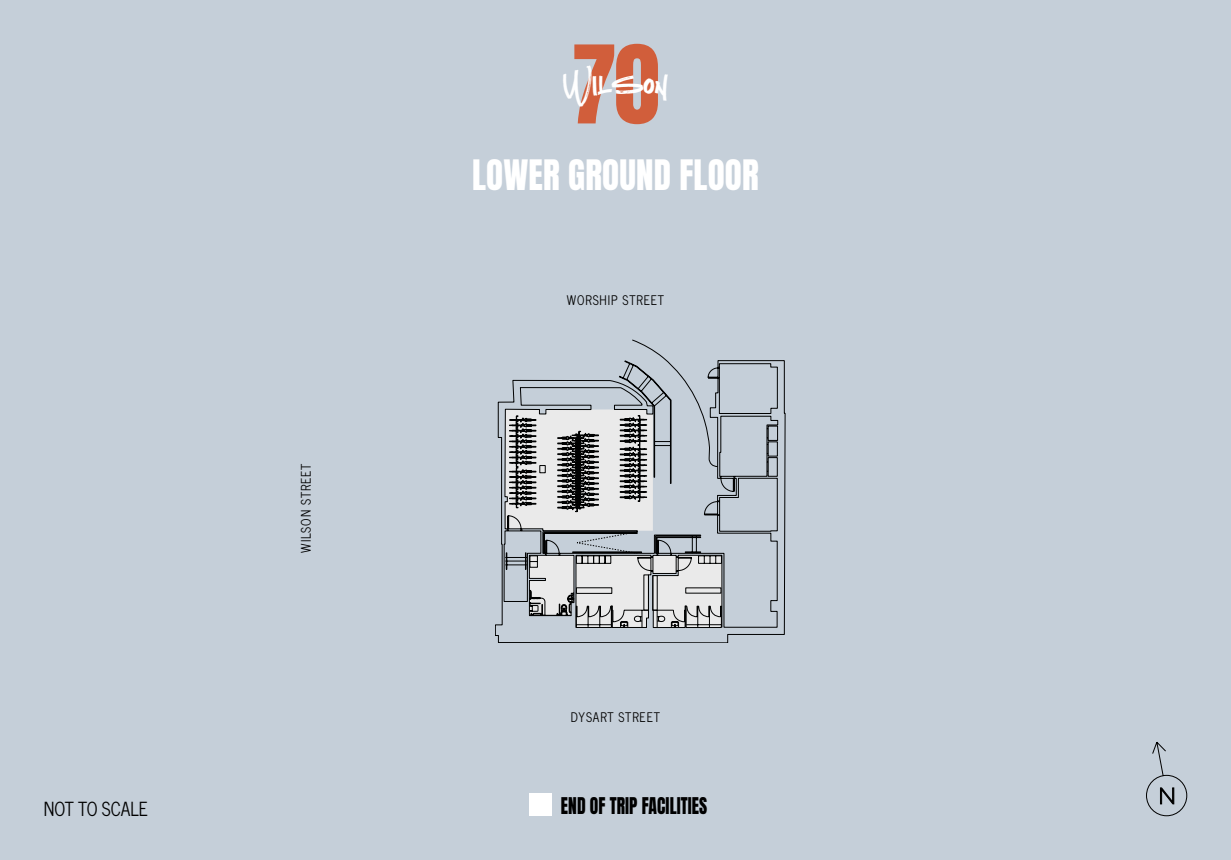
<style>
.page{position:relative;width:1231px;height:860px;background:#fff}
.page>*{position:absolute;margin:0;border:0;box-sizing:border-box;transform-origin:0 0}
.t1{font:39.73px "Network";color:#fff}
.t2{font:35px "Anton";letter-spacing:.005em;color:#fff}
.t3{font:300 22.84px "Gotham";color:#000}
.t4{font:19.25px "Anton";letter-spacing:.005em;color:#000;scale:.91 1}
.t5{font:19.25px "News Cycle";color:#000;scale:.91 1}
.t6{font:13.12px "News Cycle";letter-spacing:.075em;color:#000;scale:.91 1}
</style>
<div class="page">
<div style="left:0;top:0;width:1230px;height:859px;background:#c5cfd9"></div>
<svg style="left:495px;top:360px;width:290px;height:282px"></svg>
<svg style="left:722px;top:360px;width:46px;height:211px"></svg>
<svg style="left:505px;top:340px;width:217px;height:287px"></svg>
<svg style="left:1146px;top:742px;width:41px;height:74px"></svg>
<div style="left:529px;top:793px;width:23px;height:23px;background:#fff"></div>
<svg style="left:574px;top:44px;width:84px;height:80px"></svg>
<h1 class="t1" style="left:562px;top:58px;width:108px">Wilson</h1>
<h2 class="t2" style="left:472px;top:158px;width:288px">LOWER GROUND FLOOR</h2>
<p class="t6" style="left:294px;top:552px;width:99px;rotate:-90deg">WILSON STREET</p>
<p class="t6" style="left:567px;top:288px;width:108px">WORSHIP STREET</p>
<p class="t6" style="left:571px;top:705px;width:99px">DYSART STREET</p>
<h3 class="t5" style="left:44px;top:792px;width:116px">NOT TO SCALE</h3>
<h3 class="t4" style="left:561px;top:796px;width:162px">END OF TRIP FACILITIES</h3>
<h3 class="t3" style="left:1157px;top:781px;width:20px">N</h3>
</div>
